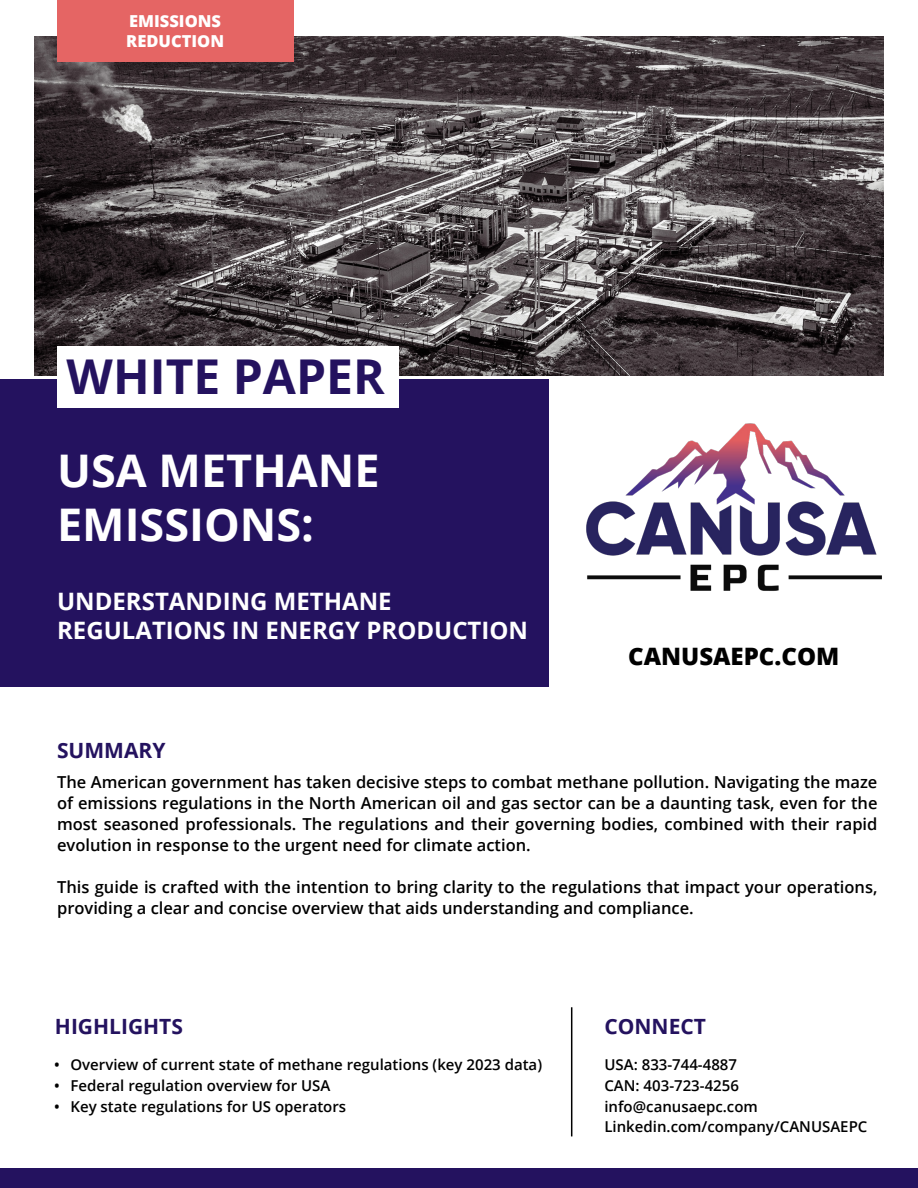
<style>
.page{position:relative;width:918px;height:1188px;background:#fff}
.page>*{position:absolute;margin:0;border:0;box-sizing:border-box;transform-origin:0 0}
.Paragraph_Style_3{font:700 48px "Open Sans";color:#24125f}
.Paragraph_Style_4{font:700 45px/54px "Open Sans";color:#fff}
.Paragraph_Style_4-2{font:700 24px/28.8px "Open Sans";color:#fff}
.t1{font:800 24px "Open Sans";color:#000}
.Paragraph_Style_3-2{font:700 21px "Open Sans";color:#24125f}
.Paragraph_Style_7{font:600 16.5px/21px "Open Sans";color:#000;text-align:justify}
.Paragraph_Style_3-3{font:800 16.5px/19.8px "Open Sans";color:#fff}
.Paragraph_Style_6{font:600 15px/21px "Open Sans";color:#000}
</style>
<div class="page">
<div style="left:0;top:1168px;width:918px;height:20px;background:#24125f"></div>
<img style="left:34px;top:37px;width:850px;height:339px">
<div style="left:0;top:380px;width:548px;height:307px;background:#24125f"></div>
<div style="left:57px;top:347px;width:342px;height:61px;background:#fff"></div>
<div style="left:57px;top:0;width:236px;height:62px;background:#e56564"></div>
<img style="left:586px;top:423px;width:296px;height:168px">
<hr style="left:571px;top:1007px;width:1px;height:129px;background:#000">
<p class="Paragraph_Style_3-3" style="left:126px;top:10px;width:99px">EMISSIONS<br>REDUCTION</p>
<p class="Paragraph_Style_3" style="left:67px;top:343px;width:320px">WHITE PAPER</p>
<p class="Paragraph_Style_4" style="left:57px;top:443px;width:324px">USA METHANE<br>EMISSIONS:</p>
<p class="Paragraph_Style_4-2" style="left:57px;top:587px;width:473px">UNDERSTANDING METHANE<br>REGULATIONS IN ENERGY PRODUCTION</p>
<p class="Paragraph_Style_3-2" style="left:57px;top:735px;width:110px">SUMMARY</p>
<p class="t1" style="left:628px;top:638px;width:213px">CANUSAEPC.COM</p>
<p class="Paragraph_Style_7" style="left:57px;top:771px;width:822px">The American government has taken decisive steps to combat methane pollution. Navigating the maze of emissions regulations in the North American oil and gas sector can be a daunting task, even for the most seasoned professionals. The regulations and their governing bodies, combined with their rapid evolution in response to the urgent need for climate action.</p>
<p class="Paragraph_Style_7" style="left:57px;top:876px;width:822px">This guide is crafted with the intention to bring clarity to the regulations that impact your operations, providing a clear and concise overview that aids understanding and compliance.</p>
<p class="Paragraph_Style_3-2" style="left:55px;top:1012px;width:130px">HIGHLIGHTS</p>
<p class="Paragraph_Style_3-2" style="left:604px;top:1012px;width:103px">CONNECT</p>
<p class="Paragraph_Style_6" style="left:54px;top:1053px;width:490px">• Overview of current state of methane regulations (key 2023 data)</p>
<p class="Paragraph_Style_6" style="left:54px;top:1074px;width:278px">• Federal regulation overview for USA</p>
<p class="Paragraph_Style_6" style="left:54px;top:1095px;width:294px">• Key state regulations for US operators</p>
<p class="Paragraph_Style_6" style="left:604px;top:1053px;width:155px">USA: 833-744-4887<br>CAN: 403-723-4256 info@canusaepc.com</p>
<p class="Paragraph_Style_6" style="left:604px;top:1116px;width:264px">Linkedin.com/company/CANUSAEPC</p>
</div>
